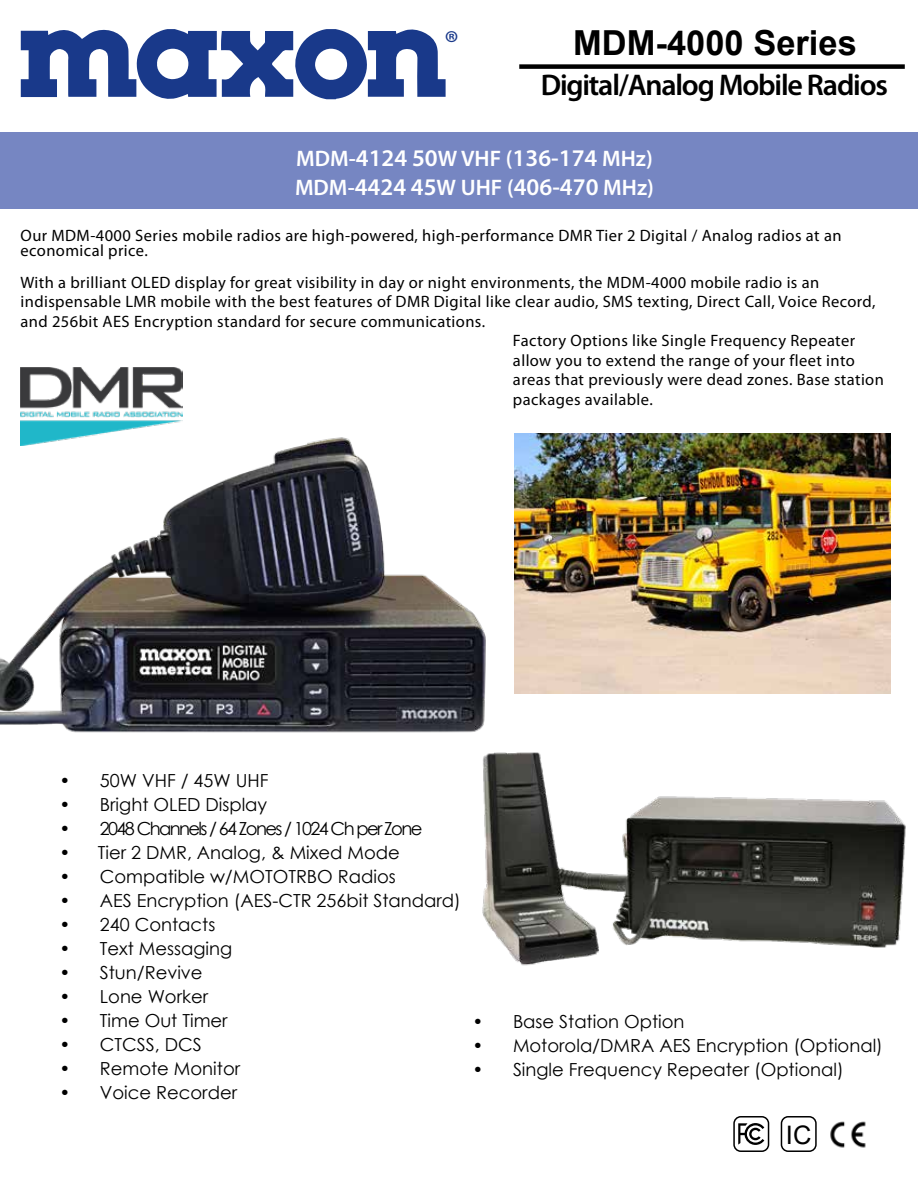
<style>
.page{position:relative;width:918px;height:1188px;background:#fff}
.page>*{position:absolute;margin:0;border:0;box-sizing:border-box;transform-origin:0 0}
.t1{font:700 34.5px "Arial";color:#000}
.t2{font:33.45px "Myriad Pro";color:#19398a}
.t3{font:600 30px "Myriad Pro";letter-spacing:-.04em;color:#000}
.t4{font:25.5px "Arial";color:#000}
.t5{font:600 22.5px/28.8px "Myriad Pro";color:#fff}
.t6{font:18px "Century Gothic";color:#000}
.t7{font:18px "Century Gothic";letter-spacing:-.09em;color:#000}
.t8{font:16.5px/15px "Myriad Pro";letter-spacing:.025em;color:#000}
.s1{font-size:24px}
</style>
<div class="page">
<div style="left:0;top:132px;width:918px;height:77px;background:#7686c2"></div>
<svg style="left:21px;top:29px;width:425px;height:70px"></svg>
<img style="left:514px;top:433px;width:376px;height:260px">
<div style="left:519px;top:64px;width:386px;height:5px;background:#000"></div>
<svg style="left:738px;top:1123px;width:26px;height:22px"></svg>
<div style="left:733px;top:1116px;width:36px;height:36px;border:2px solid #000;border-radius:7px"></div>
<div style="left:781px;top:1116px;width:36px;height:36px;border:2px solid #000;border-radius:7px"></div>
<img style="left:21px;top:367px;width:161px;height:39px">
<img style="left:0;top:406px;width:486px;height:327px">
<img style="left:830px;top:1121px;width:36px;height:27px">
<img style="left:481px;top:714px;width:425px;height:252px">
<h2 class="t2" style="left:445px;top:22px;width:16px">®</h2>
<h1 class="t1" style="left:573px;top:18px;width:285px">MDM-4000 Series</h1>
<h3 class="t3" style="left:541px;top:66px;width:349px">Digital/Analog Mobile Radios</h3>
<h3 class="t5" style="left:295px;top:143px;width:360px">MDM-<span class="s1">4124 50</span>W VHF (<span class="s1">136-174</span> MHz)<br>MDM-<span class="s1">4424 45</span>W UHF (<span class="s1">406-470</span> MHz)</h3>
<p class="t8" style="left:21px;top:228px;width:823px">Our MDM-4000 Series mobile radios are high-powered, high-performance DMR Tier 2 Digital / Analog radios at an economical price.</p>
<p class="t8" style="left:21px;top:274px;width:800px">With a brilliant OLED display for great visibility in day or night environments, the MDM-4000 mobile radio is an</p>
<p class="t8" style="left:21px;top:294px;width:856px">indispensable LMR mobile with the best features of DMR Digital like clear audio, SMS texting, Direct Call, Voice Record,</p>
<p class="t8" style="left:21px;top:313px;width:466px">and 256bit AES Encryption standard for secure communications.</p>
<p class="t8" style="left:513px;top:333px;width:344px">Factory Options like Single Frequency Repeater</p>
<p class="t8" style="left:513px;top:352px;width:343px">allow you to extend the range of your fleet into</p>
<p class="t8" style="left:513px;top:372px;width:372px">areas that previously were dead zones. Base station</p>
<p class="t8" style="left:513px;top:391px;width:141px">packages available.</p>
<p class="t6" style="left:59px;top:768px;width:211px">• 50W VHF / 45W UHF</p>
<p class="t6" style="left:59px;top:792px;width:209px">• Bright OLED Display</p>
<p class="t7" style="left:59px;top:816px;width:365px">• 2048 Channels / 64 Zones / 1024 Ch per Zone</p>
<p class="t6" style="left:59px;top:840px;width:342px">• Tier 2 DMR, Analog, &amp; Mixed Mode</p>
<p class="t6" style="left:59px;top:864px;width:338px">• Compatible w/MOTOTRBO Radios</p>
<p class="t6" style="left:59px;top:888px;width:403px">• AES Encryption (AES-CTR 256bit Standard)</p>
<p class="t6" style="left:59px;top:912px;width:157px">• 240 Contacts</p>
<p class="t6" style="left:59px;top:936px;width:174px">• Text Messaging</p>
<p class="t6" style="left:59px;top:960px;width:145px">• Stun/Revive</p>
<p class="t6" style="left:59px;top:984px;width:150px">• Lone Worker</p>
<p class="t6" style="left:59px;top:1008px;width:170px">• Time Out Timer</p>
<p class="t6" style="left:59px;top:1032px;width:144px">• CTCSS, DCS</p>
<p class="t6" style="left:59px;top:1056px;width:182px">• Remote Monitor</p>
<p class="t6" style="left:59px;top:1080px;width:179px">• Voice Recorder</p>
<p class="t6" style="left:472px;top:1008px;width:214px">• Base Station Option</p>
<p class="t6" style="left:472px;top:1032px;width:412px">• Motorola/DMRA AES Encryption (Optional)</p>
<p class="t6" style="left:472px;top:1056px;width:373px">• Single Frequency Repeater (Optional)</p>
<h3 class="t4" style="left:786px;top:1117px;width:27px">IC</h3>
</div>
